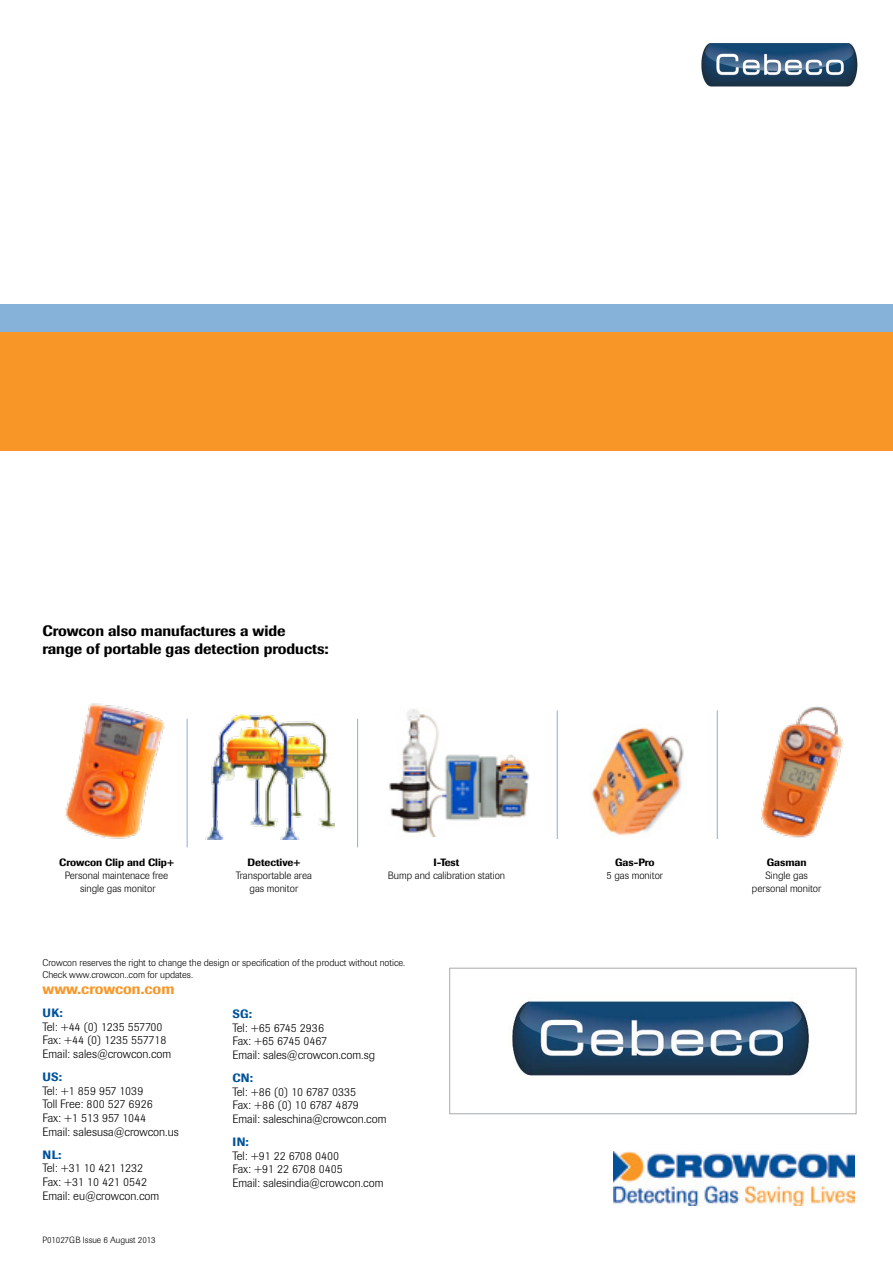
<style>
.page{position:relative;width:893px;height:1263px;background:#fff}
.page>*{position:absolute;margin:0;border:0;box-sizing:border-box;transform-origin:0 0}
.t1{font:500 15px/18px "Imago";color:#000}
.t2{font:500 15px "Imago";color:#f89728}
.t3{font:300 12px/13.8px "Imago";color:#000}
.t4{font:500 12px "Imago";letter-spacing:.03em;color:#00539b}
.t5{font:300 10.5px/12.6px "Imago";color:#000;text-align:center}
.t6{font:500 10.5px "Imago";color:#000}
.t7{font:300 9.75px/11.7px "Imago";color:#000}
.t8{font:300 9px "Imago";color:#000}
</style>
<div class="page">
<img style="left:613px;top:1151px;width:241px;height:55px">
<div style="left:449px;top:968px;width:407px;height:146px;border:1px solid #a7a9ac"></div>
<img style="left:205px;top:715px;width:129px;height:125px">
<img style="left:389px;top:709px;width:141px;height:128px">
<img style="left:591px;top:727px;width:93px;height:109px">
<img style="left:761px;top:706px;width:83px;height:132px">
<img style="left:65px;top:703px;width:100px;height:136px">
<hr style="left:717px;top:710px;width:1px;height:129px;background:#86b1d8">
<hr style="left:557px;top:710px;width:1px;height:129px;background:#86b1d8">
<hr style="left:357px;top:719px;width:1px;height:128px;background:#86b1d8">
<hr style="left:187px;top:719px;width:1px;height:128px;background:#86b1d8">
<div style="left:0;top:332px;width:892px;height:119px;background:#f89728"></div>
<div style="left:0;top:304px;width:892px;height:28px;background:#86b1d8"></div>
<img style="left:701px;top:43px;width:156px;height:44px">
<img style="left:512px;top:1001px;width:297px;height:75px">
<p class="t1" style="left:43px;top:621px;width:288px">Crowcon also manufactures a wide range of portable gas detection products:</p>
<p class="t6" style="left:59px;top:856px;width:116px">Crowcon Clip and Clip+</p>
<p class="t5" style="left:65px;top:869px;width:105px">Personal maintenace free single gas monitor</p>
<p class="t6" style="left:247px;top:856px;width:54px">Detective+</p>
<p class="t5" style="left:236px;top:869px;width:77px">Transportable area gas monitor</p>
<p class="t6" style="left:434px;top:856px;width:27px">I-Test</p>
<p class="t5" style="left:388px;top:869px;width:119px">Bump and calibration station</p>
<p class="t7" style="left:43px;top:957px;width:364px">Crowcon reserves the right to change the design or specification of the product without notice.<br>Check www.crowcon..com for updates.</p>
<p class="t2" style="left:43px;top:980px;width:133px">www.crowcon.com</p>
<p class="t4" style="left:43px;top:1005px;width:22px">UK:</p>
<p class="t3" style="left:43px;top:1020px;width:130px">Tel: +44 (0) 1235 557700<br>Fax: +44 (0) 1235 557718<br>Email: sales@crowcon.com</p>
<p class="t4" style="left:43px;top:1069px;width:21px">US:</p>
<p class="t3" style="left:43px;top:1084px;width:138px">Tel: +1 859 957 1039<br>Toll Free: 800 527 6926<br>Fax: +1 513 957 1044<br>Email: salesusa@crowcon.us</p>
<p class="t4" style="left:43px;top:1147px;width:21px">NL:</p>
<p class="t3" style="left:43px;top:1161px;width:118px">Tel: +31 10 421 1232<br>Fax: +31 10 421 0542<br>Email: eu@crowcon.com</p>
<p class="t8" style="left:43px;top:1235px;width:115px">P01027GB Issue 6 August 2013</p>
<p class="t4" style="left:232px;top:1006px;width:21px">SG:</p>
<p class="t3" style="left:232px;top:1021px;width:144px">Tel: +65 6745 2936<br>Fax: +65 6745 0467<br>Email: sales@crowcon.com.sg</p>
<p class="t4" style="left:232px;top:1070px;width:22px">CN:</p>
<p class="t3" style="left:232px;top:1085px;width:155px">Tel: +86 (0) 10 6787 0335<br>Fax: +86 (0) 10 6787 4879<br>Email: saleschina@crowcon.com</p>
<p class="t4" style="left:232px;top:1134px;width:18px">IN:</p>
<p class="t3" style="left:232px;top:1149px;width:152px">Tel: +91 22 6708 0400<br>Fax: +91 22 6708 0405<br>Email: salesindia@crowcon.com</p>
<p class="t6" style="left:615px;top:856px;width:41px">Gas-Pro</p>
<p class="t5" style="left:606px;top:869px;width:58px">5 gas monitor</p>
<p class="t6" style="left:767px;top:856px;width:41px">Gasman</p>
<p class="t5" style="left:752px;top:869px;width:71px">Single gas personal monitor</p>
</div>
